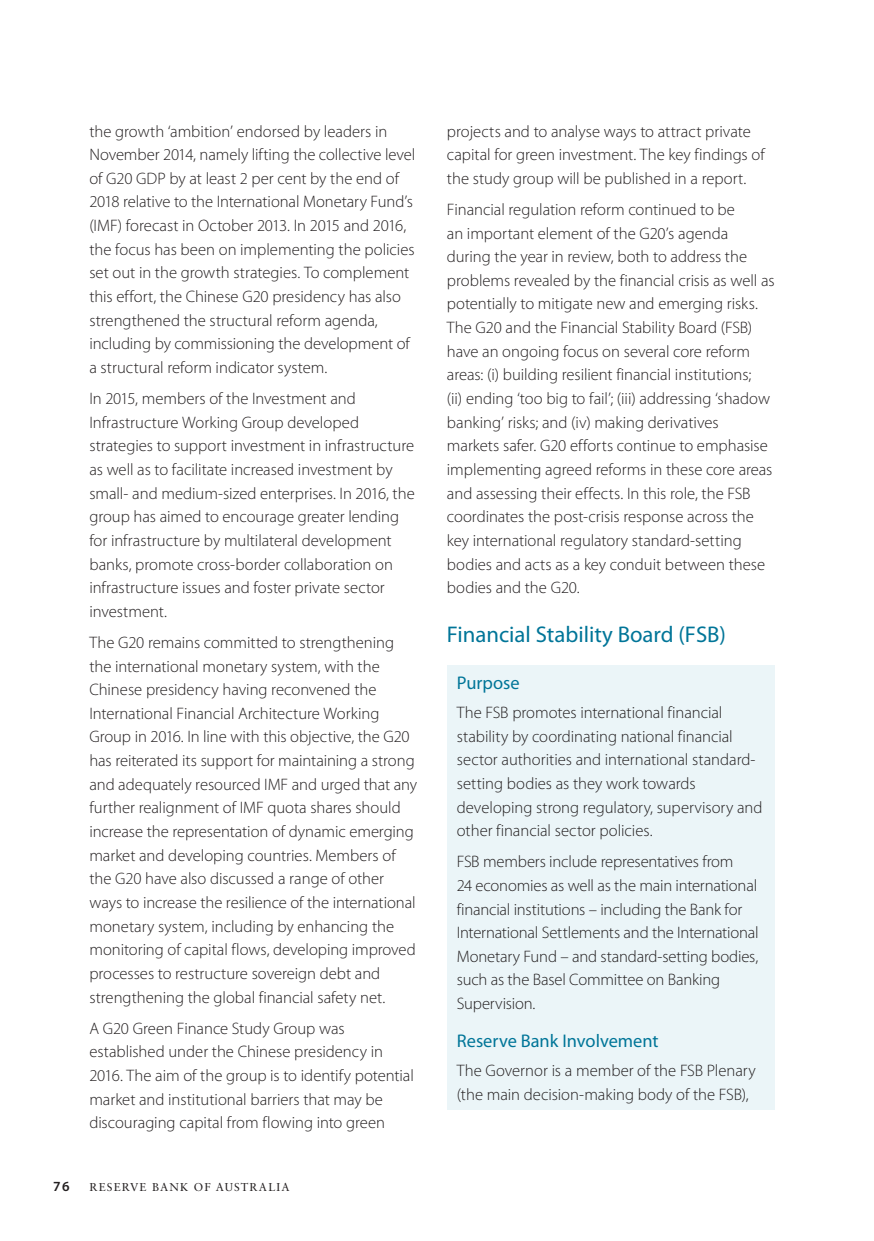
<style>
.page{position:relative;width:874px;height:1241px;background:#fff}
.page>*{position:absolute;margin:0;border:0;box-sizing:border-box;transform-origin:0 0}
.Heading_1{font:22.75px "Myriad Pro";color:#007598}
.Heading_2{font:18.38px "Myriad Pro";color:#007598}
.Body_Copy{font:300 16.62px/23.6px "Myriad Pro";letter-spacing:-.005em;color:#231f20}
.Page_Folio_Number{font:600 14px "Myriad Pro";color:#231f20}
.t1{font:11.38px "Sabon LT Std";letter-spacing:.1em;color:#231f20}
</style>
<div class="page">
<div style="left:446px;top:665px;width:328px;height:444px;background:#ebf5f8"></div>
<p class="Body_Copy" style="left:89px;top:119px;width:327px">the growth ‘ambition’ endorsed by leaders in November 2014, namely lifting the collective level of G20 GDP by at least 2 per cent by the end of 2018 relative to the International Monetary Fund’s (IMF) forecast in October 2013. In 2015 and 2016, the focus has been on implementing the policies set out in the growth strategies. To complement this effort, the Chinese G20 presidency has also strengthened the structural reform agenda, including by commissioning the development of a structural reform indicator system.</p>
<p class="Body_Copy" style="left:89px;top:386px;width:327px">In 2015, members of the Investment and Infrastructure Working Group developed strategies to support investment in infrastructure as well as to facilitate increased investment by small- and medium-sized enterprises. In 2016, the group has aimed to encourage greater lending for infrastructure by multilateral development banks, promote cross-border collaboration on infrastructure issues and foster private sector investment.</p>
<p class="Body_Copy" style="left:89px;top:630px;width:329px">The G20 remains committed to strengthening the international monetary system, with the Chinese presidency having reconvened the International Financial Architecture Working Group in 2016. In line with this objective, the G20 has reiterated its support for maintaining a strong and adequately resourced IMF and urged that any further realignment of IMF quota shares should increase the representation of dynamic emerging market and developing countries. Members of the G20 have also discussed a range of other ways to increase the resilience of the international monetary system, including by enhancing the monitoring of capital flows, developing improved processes to restructure sovereign debt and strengthening the global financial safety net.</p>
<p class="Body_Copy" style="left:89px;top:1015px;width:326px">A G20 Green Finance Study Group was established under the Chinese presidency in 2016. The aim of the group is to identify potential market and institutional barriers that may be discouraging capital from flowing into green</p>
<p class="Page_Folio_Number" style="left:53px;top:1177px;width:18px">76</p>
<p class="t1" style="left:89px;top:1180px;width:201px">RESERVE BANK OF AUSTRALIA</p>
<p class="Body_Copy" style="left:446px;top:119px;width:319px">projects and to analyse ways to attract private capital for green investment. The key findings of the study group will be published in a report.</p>
<p class="Body_Copy" style="left:446px;top:197px;width:329px">Financial regulation reform continued to be<br>an important element of the G20’s agenda during the year in review, both to address the problems revealed by the financial crisis as well as potentially to mitigate new and emerging risks.<br>The G20 and the Financial Stability Board (FSB) have an ongoing focus on several core reform areas: (i) building resilient financial institutions;<br>(ii) ending ‘too big to fail’; (iii) addressing ‘shadow banking’ risks; and (iv) making derivatives markets safer. G20 efforts continue to emphasise implementing agreed reforms in these core areas and assessing their effects. In this role, the FSB coordinates the post-crisis response across the key international regulatory standard-setting bodies and acts as a key conduit between these bodies and the G20.</p>
<p class="Heading_1" style="left:446px;top:620px;width:280px">Financial Stability Board (FSB)</p>
<p class="Heading_2" style="left:456px;top:671px;width:64px">Purpose</p>
<p class="Body_Copy" style="left:456px;top:700px;width:307px">The FSB promotes international financial stability by coordinating national financial sector authorities and international standard&shy;setting bodies as they work towards developing strong regulatory, supervisory and other financial sector policies.</p>
<p class="Body_Copy" style="left:456px;top:849px;width:303px">FSB members include representatives from<br>24 economies as well as the main international financial institutions – including the Bank for International Settlements and the International Monetary Fund – and standard-setting bodies, such as the Basel Committee on Banking Supervision.</p>
<p class="Heading_2" style="left:456px;top:1029px;width:203px">Reserve Bank Involvement</p>
<p class="Body_Copy" style="left:456px;top:1058px;width:300px">The Governor is a member of the FSB Plenary (the main decision-making body of the FSB),</p>
</div>
